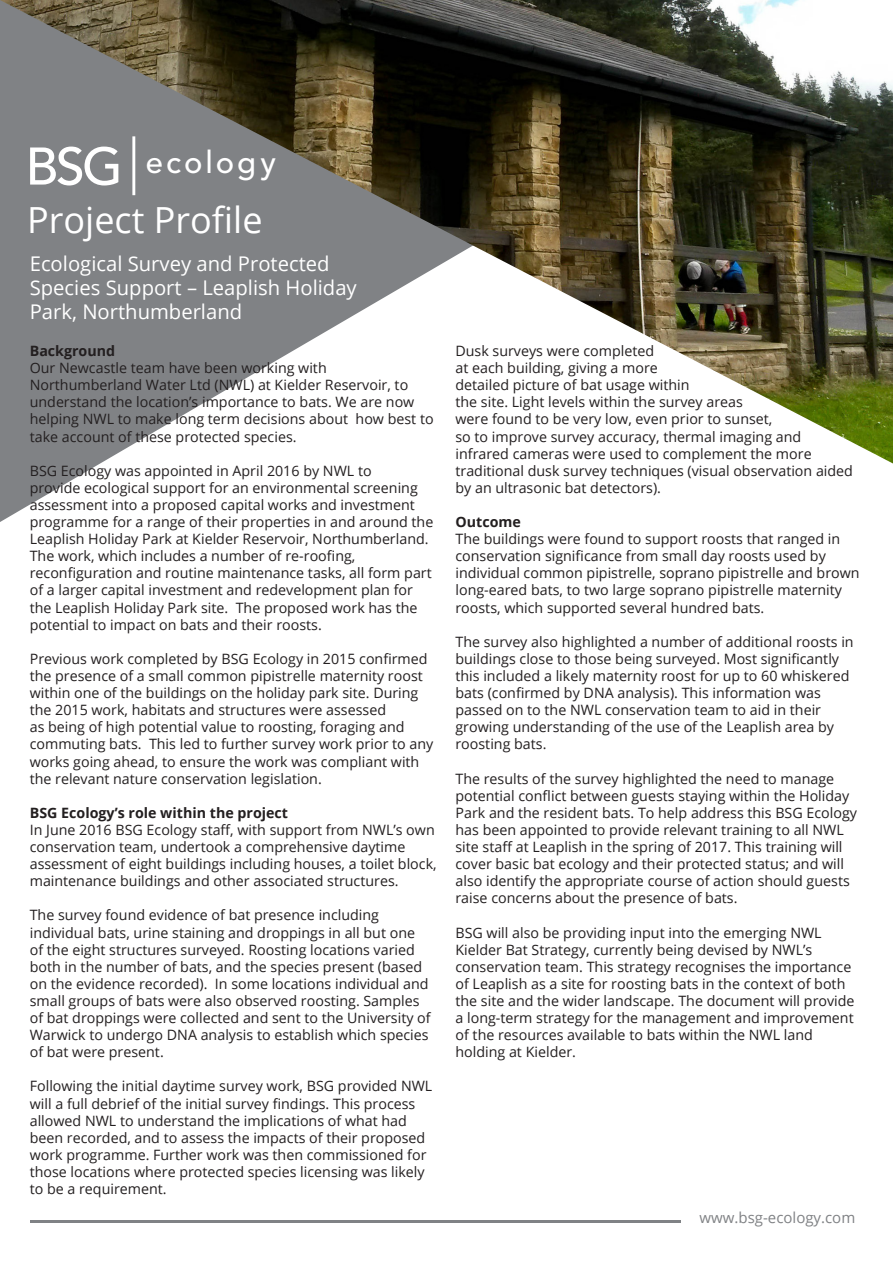
<style>
.page{position:relative;width:893px;height:1263px;background:#fff}
.page>*{position:absolute;margin:0;border:0;box-sizing:border-box;transform-origin:0 0}
.t1{font:36px "Open Sans";color:#fff}
.t2{font:500 31.05px "Avenir LT Std";letter-spacing:.1em;color:#fff}
.t3{font:20.25px "Open Sans";color:#fff}
.t4{font:15px "Open Sans";color:#808285}
.t5{font:14.25px/17.1px "Open Sans";color:#231f20}
.t6{font:700 14.25px "Open Sans";color:#231f20}
.s1{font-size:52.35px}
</style>
<div class="page">
<svg style="left:0;top:463px;width:893px;height:59px"></svg>
<img style="left:0;top:0;width:893px;height:463px">
<hr style="left:30px;top:1220px;width:650px;height:2px;background:#808285">
<hr style="left:132px;top:136px;width:3px;height:59px;background:#fff">
<p class="t2" style="left:25px;top:144px;width:252px"><span class="s1">BSG</span> ecology</p>
<p class="t1" style="left:27px;top:195px;width:237px">Project Profile</p>
<p class="t3" style="left:30px;top:249px;width:301px">Ecological Survey and Protected</p>
<p class="t3" style="left:30px;top:274px;width:329px">Species Support – Leaplish Holiday</p>
<p class="t3" style="left:30px;top:298px;width:214px">Park, Northumberland</p>
<p class="t6" style="left:30px;top:341px;width:87px">Background</p>
<p class="t5" style="left:30px;top:359px;width:405px">Our Newcastle team have been working with Northumberland Water Ltd (NWL) at Kielder Reservoir, to understand the location’s importance to bats. We are now helping NWL to make long term decisions about how best to take account of these protected species.</p>
<p class="t5" style="left:30px;top:462px;width:405px">BSG Ecology was appointed in April 2016 by NWL to<br>provide ecological support for an environmental screening assessment into a proposed capital works and investment programme for a range of their properties in and around the Leaplish Holiday Park at Kielder Reservoir, Northumberland.<br>The work, which includes a number of re-roofing, reconfiguration and routine maintenance tasks, all form part of a larger capital investment and redevelopment plan for the Leaplish Holiday Park site. The proposed work has the potential to impact on bats and their roosts.</p>
<p class="t5" style="left:30px;top:650px;width:405px">Previous work completed by BSG Ecology in 2015 confirmed the presence of a small common pipistrelle maternity roost within one of the buildings on the holiday park site. During the 2015 work, habitats and structures were assessed<br>as being of high potential value to roosting, foraging and commuting bats. This led to further survey work prior to any works going ahead, to ensure the work was compliant with the relevant nature conservation legislation.</p>
<p class="t6" style="left:30px;top:802px;width:260px">BSG Ecology’s role within the project</p>
<p class="t5" style="left:30px;top:821px;width:408px">In June 2016 BSG Ecology staff, with support from NWL’s own conservation team, undertook a comprehensive daytime assessment of eight buildings including houses, a toilet block, maintenance buildings and other associated structures.</p>
<p class="t5" style="left:30px;top:906px;width:402px">The survey found evidence of bat presence including individual bats, urine staining and droppings in all but one of the eight structures surveyed. Roosting locations varied both in the number of bats, and the species present (based on the evidence recorded). In some locations individual and small groups of bats were also observed roosting. Samples of bat droppings were collected and sent to the University of Warwick to undergo DNA analysis to establish which species of bat were present.</p>
<p class="t5" style="left:30px;top:1077px;width:404px">Following the initial daytime survey work, BSG provided NWL will a full debrief of the initial survey findings. This process allowed NWL to understand the implications of what had been recorded, and to assess the impacts of their proposed work programme. Further work was then commissioned for those locations where protected species licensing was likely to be a requirement.</p>
<p class="t5" style="left:455px;top:342px;width:399px">Dusk surveys were completed<br>at each building, giving a more<br>detailed picture of bat usage within<br>the site. Light levels within the survey areas<br>were found to be very low, even prior to sunset,<br>so to improve survey accuracy, thermal imaging and infrared cameras were used to complement the more traditional dusk survey techniques (visual observation aided by an ultrasonic bat detectors).</p>
<p class="t6" style="left:455px;top:512px;width:67px">Outcome</p>
<p class="t5" style="left:455px;top:530px;width:406px">The buildings were found to support roosts that ranged in conservation significance from small day roosts used by individual common pipistrelle, soprano pipistrelle and brown long-eared bats, to two large soprano pipistrelle maternity roosts, which supported several hundred bats.</p>
<p class="t5" style="left:455px;top:633px;width:400px">The survey also highlighted a number of additional roosts in buildings close to those being surveyed. Most significantly this included a likely maternity roost for up to 60 whiskered bats (confirmed by DNA analysis). This information was passed on to the NWL conservation team to aid in their growing understanding of the use of the Leaplish area by roosting bats.</p>
<p class="t5" style="left:455px;top:769px;width:403px">The results of the survey highlighted the need to manage potential conflict between guests staying within the Holiday Park and the resident bats. To help address this BSG Ecology has been appointed to provide relevant training to all NWL site staff at Leaplish in the spring of 2017. This training will cover basic bat ecology and their protected status; and will also identify the appropriate course of action should guests raise concerns about the presence of bats.</p>
<p class="t5" style="left:455px;top:923px;width:401px">BSG will also be providing input into the emerging NWL Kielder Bat Strategy, currently being devised by NWL’s conservation team. This strategy recognises the importance of Leaplish as a site for roosting bats in the context of both the site and the wider landscape. The document will provide a long-term strategy for the management and improvement of the resources available to bats within the NWL land holding at Kielder.</p>
<p class="t4" style="left:699px;top:1208px;width:157px">www.bsg-ecology.com</p>
</div>
